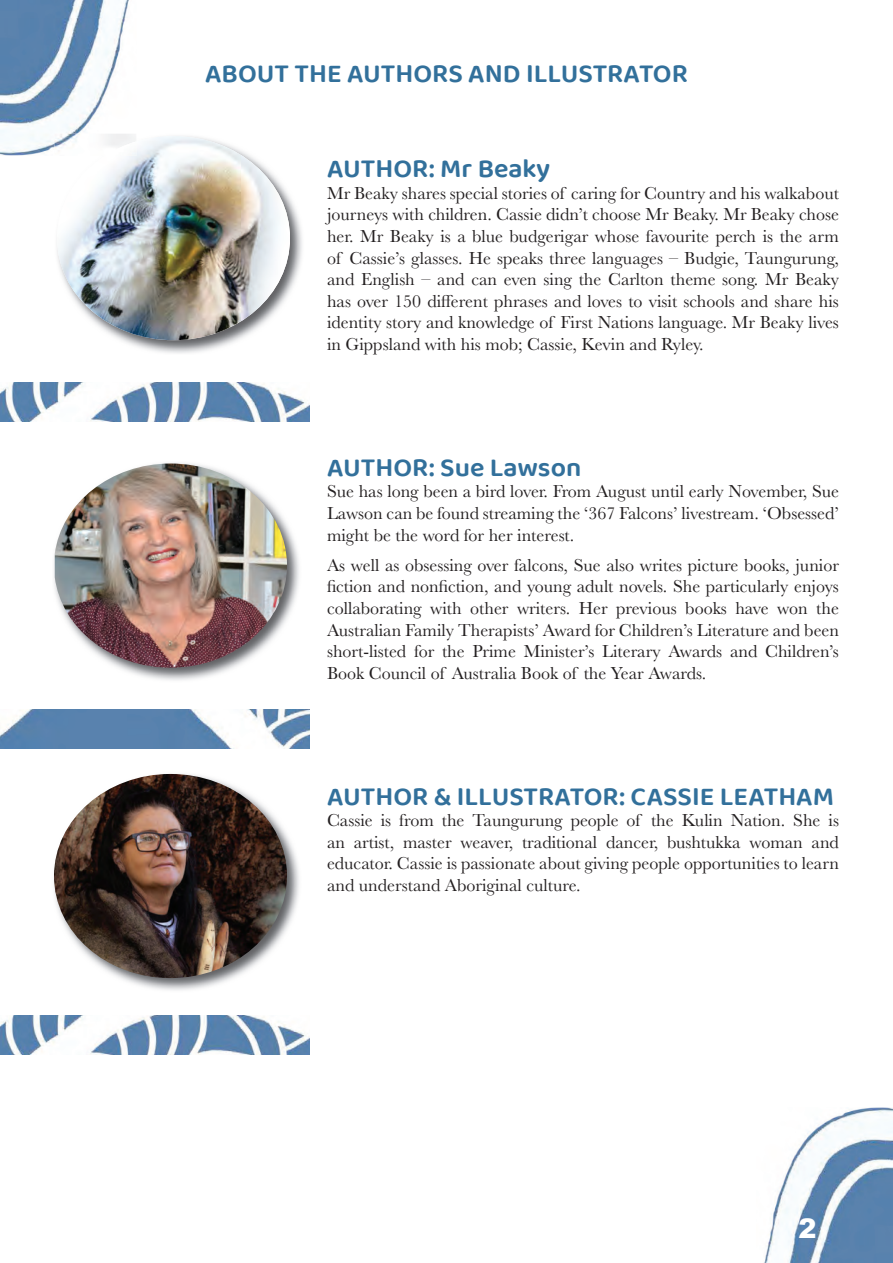
<style>
.page{position:relative;width:893px;height:1263px;background:#fff}
.page>*{position:absolute;margin:0;border:0;box-sizing:border-box;transform-origin:0 0}
.t1{font:600 27px "Baloo 2";color:#32709b}
.t2{font:900 27px "Arial";color:#fff}
.t3{font:18px/21.6px "Baskerville";color:#231f20;text-align:justify}
</style>
<div class="page">
<img style="left:764px;top:1107px;width:129px;height:156px">
<img style="left:0;top:382px;width:310px;height:39px">
<img style="left:57px;top:136px;width:245px;height:217px">
<img style="left:57px;top:136px;width:116px;height:97px">
<img style="left:54px;top:525px;width:245px;height:155px">
<img style="left:55px;top:463px;width:232px;height:205px">
<img style="left:0;top:710px;width:310px;height:39px">
<img style="left:0;top:1015px;width:310px;height:39px">
<img style="left:121px;top:773px;width:178px;height:217px">
<img style="left:54px;top:774px;width:233px;height:204px">
<img style="left:0;top:0;width:129px;height:156px">
<img style="left:55px;top:134px;width:81px;height:22px">
<img style="left:105px;top:141px;width:31px;height:15px">
<h1 class="t1" style="left:205px;top:54px;width:484px">ABOUT THE AUTHORS AND ILLUSTRATOR</h1>
<h1 class="t1" style="left:327px;top:149px;width:225px">AUTHOR: Mr Beaky</h1>
<p class="t3" style="left:327px;top:182px;width:513px">Mr Beaky shares special stories of caring for Country and his walkabout journeys with children. Cassie didn’t choose Mr Beaky. Mr Beaky chose her. Mr Beaky is a blue budgerigar whose favourite perch is the arm of Cassie’s glasses. He speaks three languages – Budgie, Taungurung, and English – and can even sing the Carlton theme song. Mr Beaky has over 150 different phrases and loves to visit schools and share his identity story and knowledge of First Nations language. Mr Beaky lives in Gippsland with his mob; Cassie, Kevin and Ryley.</p>
<h1 class="t1" style="left:327px;top:447px;width:256px">AUTHOR: Sue Lawson</h1>
<p class="t3" style="left:327px;top:481px;width:513px">Sue has long been a bird lover. From August until early November, Sue Lawson can be found streaming the ‘367 Falcons’ livestream. ‘Obsessed’ might be the word for her interest.</p>
<p class="t3" style="left:327px;top:554px;width:513px">As well as obsessing over falcons, Sue also writes picture books, junior fiction and nonfiction, and young adult novels. She particularly enjoys collaborating with other writers. Her previous books have won the Australian Family Therapists’ Award for Children’s Literature and been short-listed for the Prime Minister’s Literary Awards and Children’s Book Council of Australia Book of the Year Awards.</p>
<h1 class="t1" style="left:327px;top:776px;width:509px">AUTHOR &amp; ILLUSTRATOR: CASSIE LEATHAM</h1>
<p class="t3" style="left:327px;top:810px;width:513px">Cassie is from the Taungurung people of the Kulin Nation. She is an artist, master weaver, traditional dancer, bushtukka woman and educator. Cassie is passionate about giving people opportunities to learn and understand Aboriginal culture.</p>
<h1 class="t2" style="left:799px;top:1209px;width:20px">2</h1>
</div>
